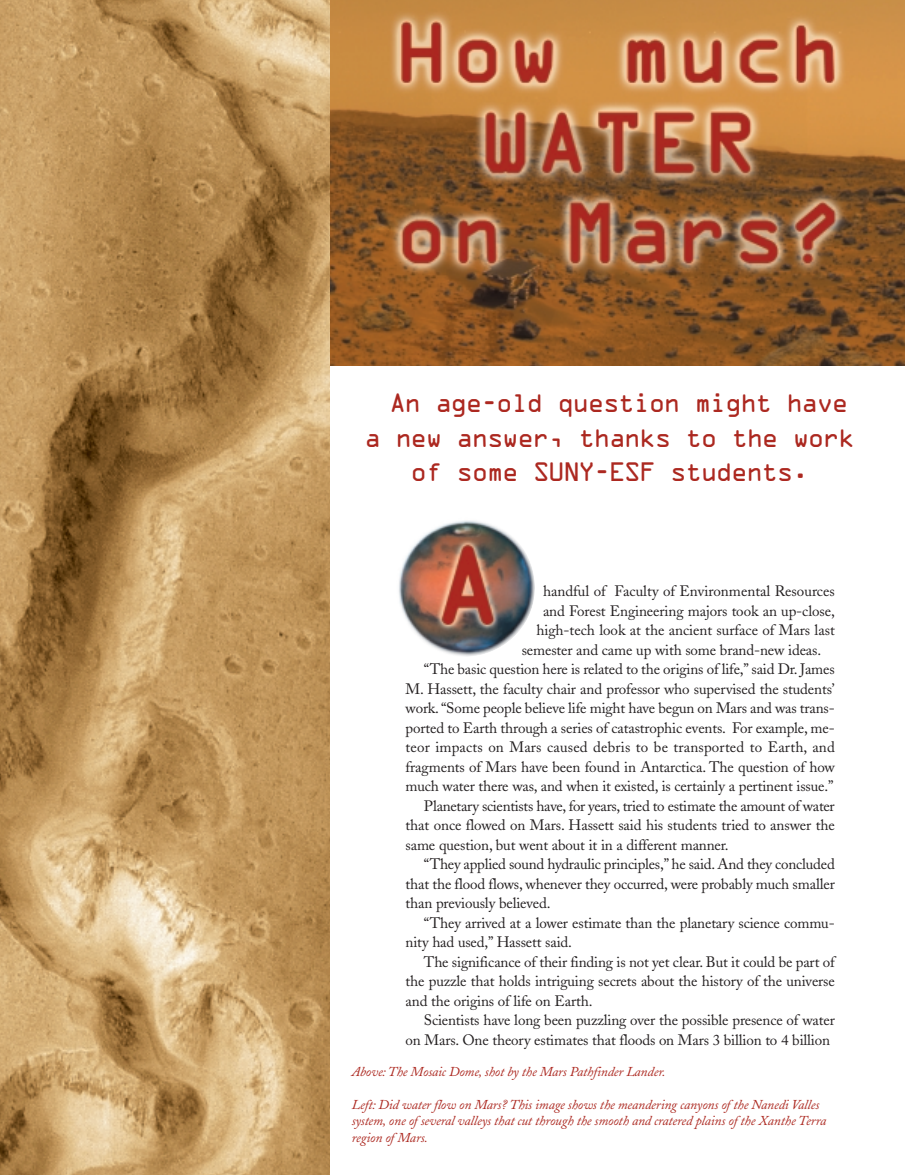
<style>
.page{position:relative;width:905px;height:1175px;background:#fff}
.page>*{position:absolute;margin:0;border:0;box-sizing:border-box;transform-origin:0 0}
.t1{font:24px "OCRA Alternate";letter-spacing:-.085em;color:#ac2820}
.t2{font:15px "Adobe Caslon";letter-spacing:-.01em;color:#231f20}
.t3{font:15px "Adobe Caslon";letter-spacing:.01em;color:#231f20}
.t4{font:italic 13.5px/16.5px "Adobe Caslon";letter-spacing:-.01em;color:#ac2820}
</style>
<div class="page">
<img style="left:330px;top:0;width:574px;height:365px">
<img style="left:0;top:0;width:330px;height:1174px">
<img style="left:399px;top:520px;width:136px;height:136px">
<h1 class="t1" style="left:389px;top:394px;width:461px">An age-old question might have</h1>
<h1 class="t1" style="left:364px;top:429px;width:492px">a new answer, thanks to the work</h1>
<h1 class="t1" style="left:410px;top:463px;width:400px">of some SUNY-ESF students.</h1>
<p class="t2" style="left:543px;top:585px;width:293px">handful of Faculty of Environmental Resources</p>
<p class="t2" style="left:543px;top:605px;width:293px">and Forest Engineering majors took an up-close,</p>
<p class="t2" style="left:536px;top:624px;width:300px">high-tech look at the ancient surface of Mars last</p>
<p class="t2" style="left:522px;top:644px;width:301px">semester and came up with some brand-new ideas.</p>
<p class="t2" style="left:424px;top:663px;width:412px">“The basic question here is related to the origins of life,” said Dr. James</p>
<p class="t2" style="left:405px;top:683px;width:430px">M. Hassett, the faculty chair and professor who supervised the students’</p>
<p class="t2" style="left:405px;top:702px;width:431px">work.“Some people believe life might have begun on Mars and was trans-</p>
<p class="t2" style="left:405px;top:722px;width:430px">ported to Earth through a series of catastrophic events. For example, me-</p>
<p class="t3" style="left:405px;top:741px;width:431px">teor impacts on Mars caused debris to be transported to Earth, and</p>
<p class="t2" style="left:405px;top:761px;width:431px">fragments of Mars have been found in Antarctica. The question of how</p>
<p class="t2" style="left:405px;top:780px;width:429px">much water there was, and when it existed, is certainly a pertinent issue.”</p>
<p class="t2" style="left:424px;top:800px;width:412px">Planetary scientists have, for years, tried to estimate the amount of water</p>
<p class="t2" style="left:405px;top:819px;width:431px">that once flowed on Mars. Hassett said his students tried to answer the</p>
<p class="t2" style="left:405px;top:839px;width:324px">same question, but went about it in a different manner.</p>
<p class="t2" style="left:424px;top:858px;width:412px">“They applied sound hydraulic principles,” he said. And they concluded</p>
<p class="t2" style="left:405px;top:878px;width:431px">that the flood flows, whenever they occurred, were probably much smaller</p>
<p class="t2" style="left:405px;top:897px;width:147px">than previously believed.</p>
<p class="t2" style="left:424px;top:917px;width:412px">“They arrived at a lower estimate than the planetary science commu-</p>
<p class="t2" style="left:405px;top:936px;width:168px">nity had used,” Hassett said.</p>
<p class="t2" style="left:424px;top:956px;width:412px">The significance of their finding is not yet clear. But it could be part of</p>
<p class="t2" style="left:405px;top:975px;width:431px">the puzzle that holds intriguing secrets about the history of the universe</p>
<p class="t2" style="left:405px;top:995px;width:188px">and the origins of life on Earth.</p>
<p class="t2" style="left:424px;top:1014px;width:412px">Scientists have long been puzzling over the possible presence of water</p>
<p class="t2" style="left:405px;top:1034px;width:426px">on Mars. One theory estimates that floods on Mars 3 billion to 4 billion</p>
<p class="t4" style="left:351px;top:1064px;width:315px">Above: The Mosaic Dome, shot by the Mars Pathfinder Lander.</p>
<p class="t4" style="left:351px;top:1097px;width:476px">Left: Did water flow on Mars? This image shows the meandering canyons of the Nanedi Valles system, one of several valleys that cut through the smooth and cratered plains of the Xanthe Terra region of Mars.</p>
</div>
